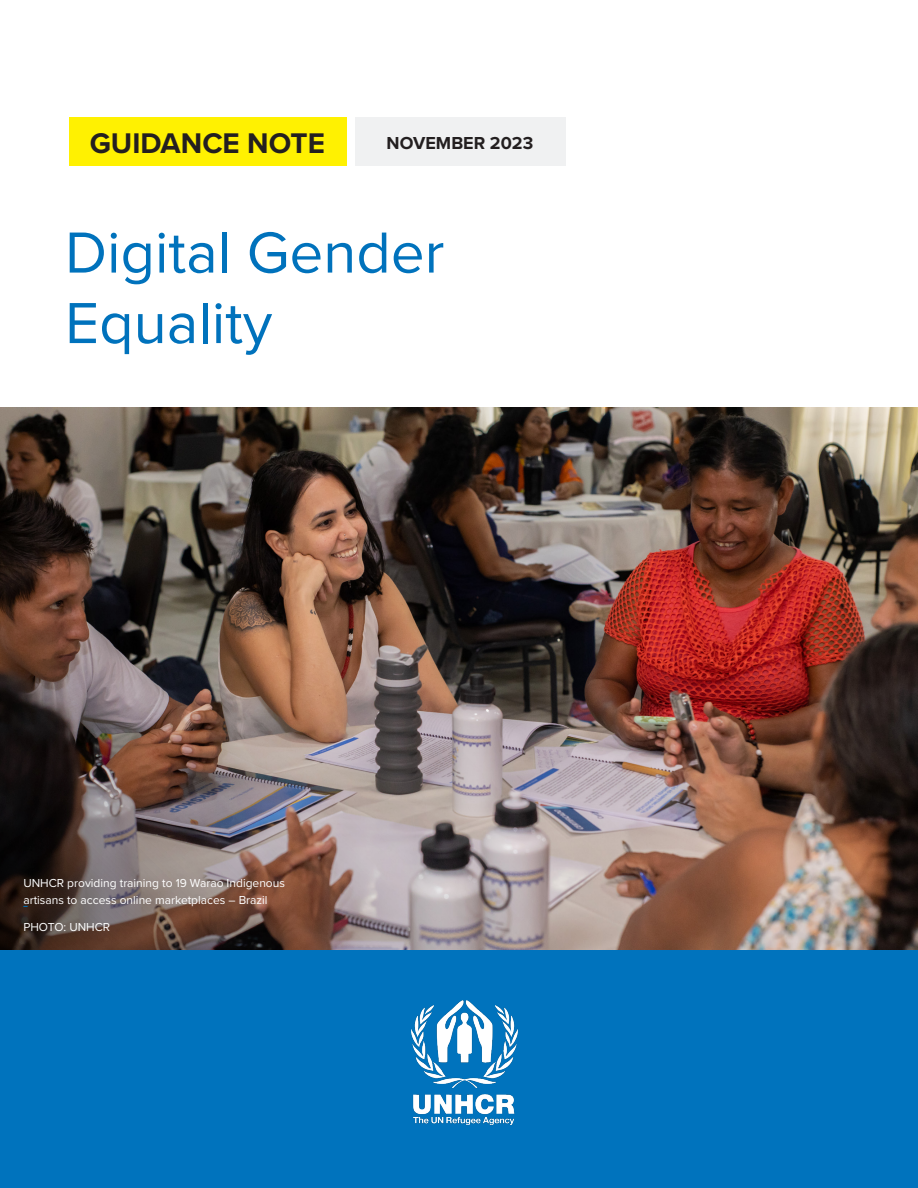
<style>
.page{position:relative;width:918px;height:1188px;background:#fff}
.page>*{position:absolute;margin:0;border:0;box-sizing:border-box;transform-origin:0 0}
.Heading{font:60px/70.5px "Proxima Nova";color:#0072bc}
.Body_Copy{font:700 29.55px "Proxima Nova";color:#231f20}
.Body_Copy-2{font:700 18px "Proxima Nova";color:#231f20}
.Captions{font:12px/16.8px "Proxima Nova";color:#fff}
</style>
<div class="page">
<div style="left:0;top:605px;width:918px;height:583px;background:#0073bd"></div>
<div style="left:70px;top:117px;width:277px;height:49px;background:#fff101"></div>
<div style="left:355px;top:117px;width:210px;height:49px;background:#f0f1f2"></div>
<img style="left:411px;top:1000px;width:107px;height:125px">
<img style="left:0;top:407px;width:918px;height:542px">
<p class="Body_Copy" style="left:90px;top:121px;width:237px">GUIDANCE NOTE</p>
<p class="Body_Copy-2" style="left:387px;top:129px;width:148px">NOVEMBER 2023</p>
<p class="Heading" style="left:65px;top:215px;width:381px">Digital Gender<br>Equality</p>
<p class="Captions" style="left:23px;top:874px;width:263px">UNHCR providing training to 19 Warao Indigenous artisans to access online marketplaces – Brazil</p>
<p class="Captions" style="left:23px;top:918px;width:88px">PHOTO: UNHCR</p>
</div>
